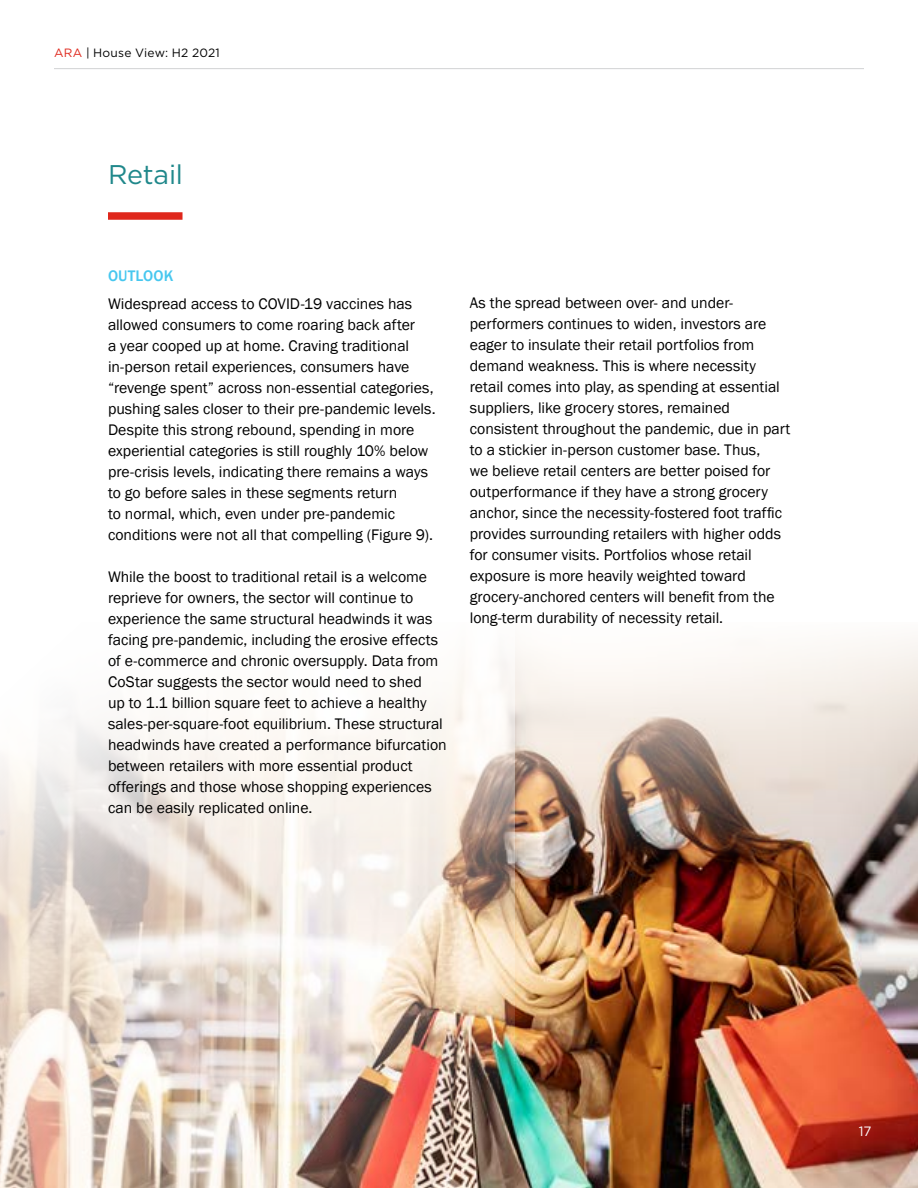
<style>
.page{position:relative;width:918px;height:1188px;background:#fff}
.page>*{position:absolute;margin:0;border:0;box-sizing:border-box;transform-origin:0 0}
.t1{font:27px "Gotham";letter-spacing:-.01em;color:#20888b}
.t2{font:15.75px/21px "Franklin Gothic";color:#000}
.t3{font:500 15.75px "Franklin Gothic";letter-spacing:.005em;color:#47c7ef}
.t4{font:13.5px "Gotham";color:#fff}
.t5{font:12px "Gotham";letter-spacing:.015em;color:#000}
.s1{color:#df271c}
</style>
<div class="page">
<img style="left:514px;top:640px;width:404px;height:548px">
<svg style="left:0;top:659px;width:514px;height:529px"></svg>
<div style="left:108px;top:212px;width:75px;height:8px;background:#df271c"></div>
<hr style="left:54px;top:68px;width:810px;height:1px;background:#d1d3d4">
<p class="t5" style="left:54px;top:45px;width:167px"><span class="s1">ARA</span> | House View: H2 2021</p>
<h1 class="t1" style="left:108px;top:157px;width:76px">Retail</h1>
<p class="t3" style="left:108px;top:266px;width:67px">OUTLOOK</p>
<p class="t2" style="left:108px;top:293px;width:329px">Widespread access to COVID-19 vaccines has allowed consumers to come roaring back after<br>a year cooped up at home. Craving traditional in-person retail experiences, consumers have “revenge spent” across non-essential categories, pushing sales closer to their pre-pandemic levels.<br>Despite this strong rebound, spending in more experiential categories is still roughly 10% below pre-crisis levels, indicating there remains a ways to go before sales in these segments return<br>to normal, which, even under pre-pandemic conditions were not all that compelling (Figure 9).</p>
<p class="t2" style="left:108px;top:566px;width:340px">While the boost to traditional retail is a welcome reprieve for owners, the sector will continue to experience the same structural headwinds it was facing pre-pandemic, including the erosive effects of e-commerce and chronic oversupply. Data from CoStar suggests the sector would need to shed<br>up to 1.1 billion square feet to achieve a healthy sales-per-square-foot equilibrium. These structural headwinds have created a performance bifurcation between retailers with more essential product offerings and those whose shopping experiences can be easily replicated online.</p>
<p class="t2" style="left:470px;top:292px;width:322px">As the spread between over- and under&shy;performers continues to widen, investors are eager to insulate their retail portfolios from demand weakness. This is where necessity retail comes into play, as spending at essential suppliers, like grocery stores, remained consistent throughout the pandemic, due in part to a stickier in-person customer base. Thus,<br>we believe retail centers are better poised for outperformance if they have a strong grocery anchor, since the necessity-fostered foot traffic provides surrounding retailers with higher odds for consumer visits. Portfolios whose retail exposure is more heavily weighted toward grocery-anchored centers will benefit from the long-term durability of necessity retail.</p>
<p class="t4" style="left:859px;top:1123px;width:14px">17</p>
</div>
